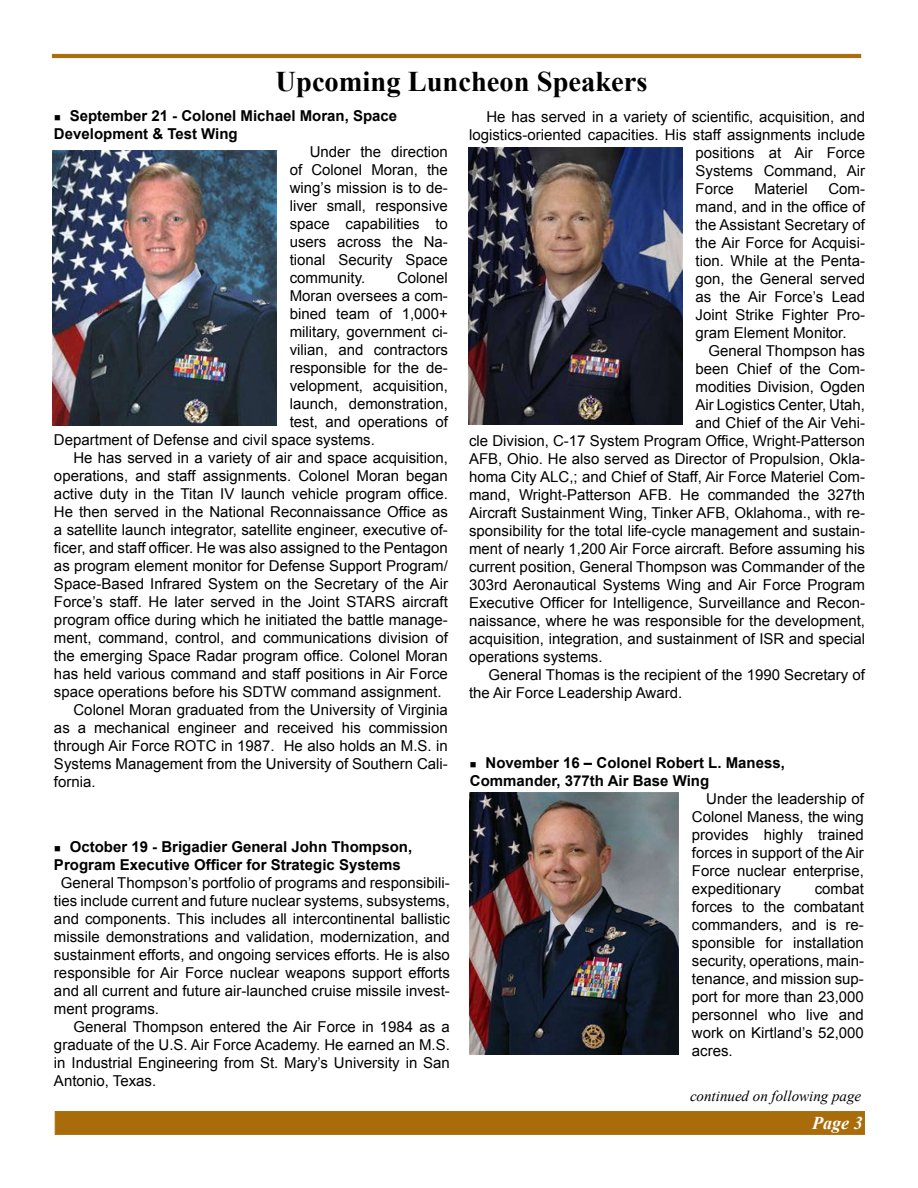
<style>
.page{position:relative;width:918px;height:1188px;background:#fff}
.page>*{position:absolute;margin:0;border:0;box-sizing:border-box;transform-origin:0 0}
.t1{font:700 28.5px "Times New Roman";color:#000}
.t2{font:italic 700 18px "Times New Roman";color:#fff}
.t3{font:15px/18px "Arial";color:#000;text-align:justify}
.t4{font:700 15px/18px "Arial";color:#000}
.t5{font:italic 15px "Times New Roman";color:#000}
</style>
<div class="page">
<div style="left:55px;top:1111px;width:810px;height:24px;background:#a86d0a;border:1px solid #a86d0a"></div>
<img style="left:53px;top:151px;width:223px;height:275px">
<img style="left:468px;top:147px;width:214px;height:278px">
<img style="left:469px;top:793px;width:209px;height:261px">
<div style="left:52px;top:54px;width:809px;height:4px;background:#a86d0a;border:1px solid #a86d0a"></div>
<h1 class="t1" style="left:276px;top:62px;width:374px">Upcoming Luncheon Speakers</h1>
<p class="t4" style="left:54px;top:107px;width:345px">■ September 21 - Colonel Michael Moran, Space<br>Development &amp; Test Wing</p>
<p class="t3" style="left:290px;top:143px;width:160px;text-indent:20px">Under the direction of Colonel Moran, the wing’s mission is to de&shy;liver small, responsive space capabilities to users across the Na&shy;tional Security Space community.</p>
<p class="t3" style="left:397px;top:269px;width:52px">Colonel</p>
<p class="t3" style="left:290px;top:287px;width:160px">Moran oversees a com-</p>
<p class="t3" style="left:290px;top:305px;width:160px">bined team of 1,000+</p>
<p class="t3" style="left:290px;top:323px;width:160px">military, government ci-</p>
<p class="t3" style="left:290px;top:341px;width:160px">vilian, and contractors</p>
<p class="t3" style="left:290px;top:359px;width:160px">responsible for the de-</p>
<p class="t3" style="left:290px;top:377px;width:160px">velopment, acquisition,</p>
<p class="t3" style="left:290px;top:395px;width:160px">launch, demonstration,</p>
<p class="t3" style="left:290px;top:413px;width:160px">test, and operations of</p>
<p class="t3" style="left:54px;top:431px;width:322px">Department of Defense and civil space systems.</p>
<p class="t3" style="left:73px;top:449px;width:376px">He has served in a variety of air and space acquisition,</p>
<p class="t3" style="left:54px;top:467px;width:395px">operations, and staff assignments. Colonel Moran began</p>
<p class="t3" style="left:54px;top:485px;width:396px">active duty in the Titan IV launch vehicle program office.</p>
<p class="t3" style="left:54px;top:503px;width:395px">He then served in the National Reconnaissance Office as</p>
<p class="t3" style="left:54px;top:521px;width:395px">a satellite launch integrator, satellite engineer, executive of-</p>
<p class="t3" style="left:54px;top:539px;width:396px">ficer, and staff officer. He was also assigned to the Pentagon</p>
<p class="t3" style="left:54px;top:557px;width:395px">as program element monitor for Defense Support Program/</p>
<p class="t3" style="left:54px;top:575px;width:396px">Space-Based Infrared System on the Secretary of the Air</p>
<p class="t3" style="left:54px;top:593px;width:396px">Force’s staff. He later served in the Joint STARS aircraft</p>
<p class="t3" style="left:54px;top:611px;width:395px">program office during which he initiated the battle manage-</p>
<p class="t3" style="left:54px;top:629px;width:395px">ment, command, control, and communications division of</p>
<p class="t3" style="left:54px;top:647px;width:395px">the emerging Space Radar program office. Colonel Moran</p>
<p class="t3" style="left:54px;top:665px;width:395px">has held various command and staff positions in Air Force</p>
<p class="t3" style="left:54px;top:683px;width:389px">space operations before his SDTW command assignment.</p>
<p class="t3" style="left:73px;top:701px;width:376px">Colonel Moran graduated from the University of Virginia</p>
<p class="t3" style="left:54px;top:719px;width:395px">as a mechanical engineer and received his commission</p>
<p class="t3" style="left:54px;top:737px;width:395px">through Air Force ROTC in 1987. He also holds an M.S. in</p>
<p class="t3" style="left:54px;top:755px;width:395px">Systems Management from the University of Southern Cali-</p>
<p class="t3" style="left:54px;top:773px;width:43px">fornia.</p>
<p class="t4" style="left:54px;top:838px;width:360px">■ October 19 - Brigadier General John Thompson,<br>Program Executive Officer for Strategic Systems</p>
<p class="t3" style="left:54px;top:873px;width:397px;text-indent:7px">General Thompson’s portfolio of programs and responsibili&shy;ties include current and future nuclear systems, subsystems, and components. This includes all intercontinental ballistic missile demonstrations and validation, modernization, and sustainment efforts, and ongoing services efforts. He is also responsible for Air Force nuclear weapons support efforts and all current and future air-launched cruise missile invest&shy;ment programs.</p>
<p class="t3" style="left:54px;top:1017px;width:397px;text-indent:20px">General Thompson entered the Air Force in 1984 as a graduate of the U.S. Air Force Academy. He earned an M.S. in Industrial Engineering from St. Mary’s University in San Antonio, Texas.</p>
<p class="t3" style="left:486px;top:108px;width:380px">He has served in a variety of scientific, acquisition, and</p>
<p class="t3" style="left:469px;top:126px;width:397px">logistics-oriented capacities. His staff assignments include</p>
<p class="t3" style="left:696px;top:144px;width:171px">positions at Air Force</p>
<p class="t3" style="left:696px;top:162px;width:171px">Systems Command, Air</p>
<p class="t3" style="left:696px;top:180px;width:40px">Force</p>
<p class="t3" style="left:755px;top:180px;width:55px">Materiel</p>
<p class="t3" style="left:696px;top:180px;width:171px;text-indent:133px">Com&shy;mand, and in the office of the Assistant Secretary of the Air Force for Acquisi&shy;tion. While at the Penta&shy;gon, the General served as the Air Force’s Lead Joint Strike Fighter Pro&shy;gram Element Monitor.</p>
<p class="t3" style="left:708px;top:342px;width:158px">General Thompson has</p>
<p class="t3" style="left:696px;top:360px;width:171px">been Chief of the Com-</p>
<p class="t3" style="left:696px;top:378px;width:171px">modities Division, Ogden</p>
<p class="t3" style="left:696px;top:396px;width:171px">Air Logistics Center, Utah,</p>
<p class="t3" style="left:696px;top:414px;width:171px">and Chief of the Air Vehi-</p>
<p class="t3" style="left:469px;top:432px;width:397px">cle Division, C-17 System Program Office, Wright-Patterson</p>
<p class="t3" style="left:469px;top:450px;width:397px">AFB, Ohio. He also served as Director of Propulsion, Okla-</p>
<p class="t3" style="left:469px;top:468px;width:397px">homa City ALC,; and Chief of Staff, Air Force Materiel Com-</p>
<p class="t3" style="left:469px;top:486px;width:397px">mand, Wright-Patterson AFB. He commanded the 327th</p>
<p class="t3" style="left:469px;top:504px;width:397px">Aircraft Sustainment Wing, Tinker AFB, Oklahoma., with re-</p>
<p class="t3" style="left:469px;top:522px;width:397px">sponsibility for the total life-cycle management and sustain-</p>
<p class="t3" style="left:469px;top:540px;width:397px">ment of nearly 1,200 Air Force aircraft. Before assuming his</p>
<p class="t3" style="left:469px;top:558px;width:397px">current position, General Thompson was Commander of the</p>
<p class="t3" style="left:469px;top:576px;width:398px">303rd Aeronautical Systems Wing and Air Force Program</p>
<p class="t3" style="left:469px;top:594px;width:397px">Executive Officer for Intelligence, Surveillance and Recon-</p>
<p class="t3" style="left:469px;top:612px;width:397px">naissance, where he was responsible for the development,</p>
<p class="t3" style="left:469px;top:630px;width:397px">acquisition, integration, and sustainment of ISR and special</p>
<p class="t3" style="left:469px;top:648px;width:135px">operations systems.</p>
<p class="t3" style="left:489px;top:666px;width:378px">General Thomas is the recipient of the 1990 Secretary of</p>
<p class="t3" style="left:469px;top:684px;width:215px">the Air Force Leadership Award.</p>
<p class="t4" style="left:470px;top:754px;width:316px">■ November 16 – Colonel Robert L. Maness,<br>Commander, 377th Air Base Wing</p>
<p class="t3" style="left:692px;top:790px;width:174px;text-indent:14px">Under the leadership of Colonel Maness, the wing provides highly trained forces in support of the Air Force nuclear enterprise, expeditionary</p>
<p class="t3" style="left:692px;top:880px;width:174px;text-indent:123px">combat forces to the combatant commanders, and is re&shy;sponsible for installation security, operations, main&shy;tenance, and mission sup&shy;port for more than 23,000 personnel who live and work on Kirtland’s 52,000 acres.</p>
<p class="t5" style="left:690px;top:1086px;width:173px">continued on following page</p>
<p class="t2" style="left:812px;top:1110px;width:52px">Page 3</p>
</div>
